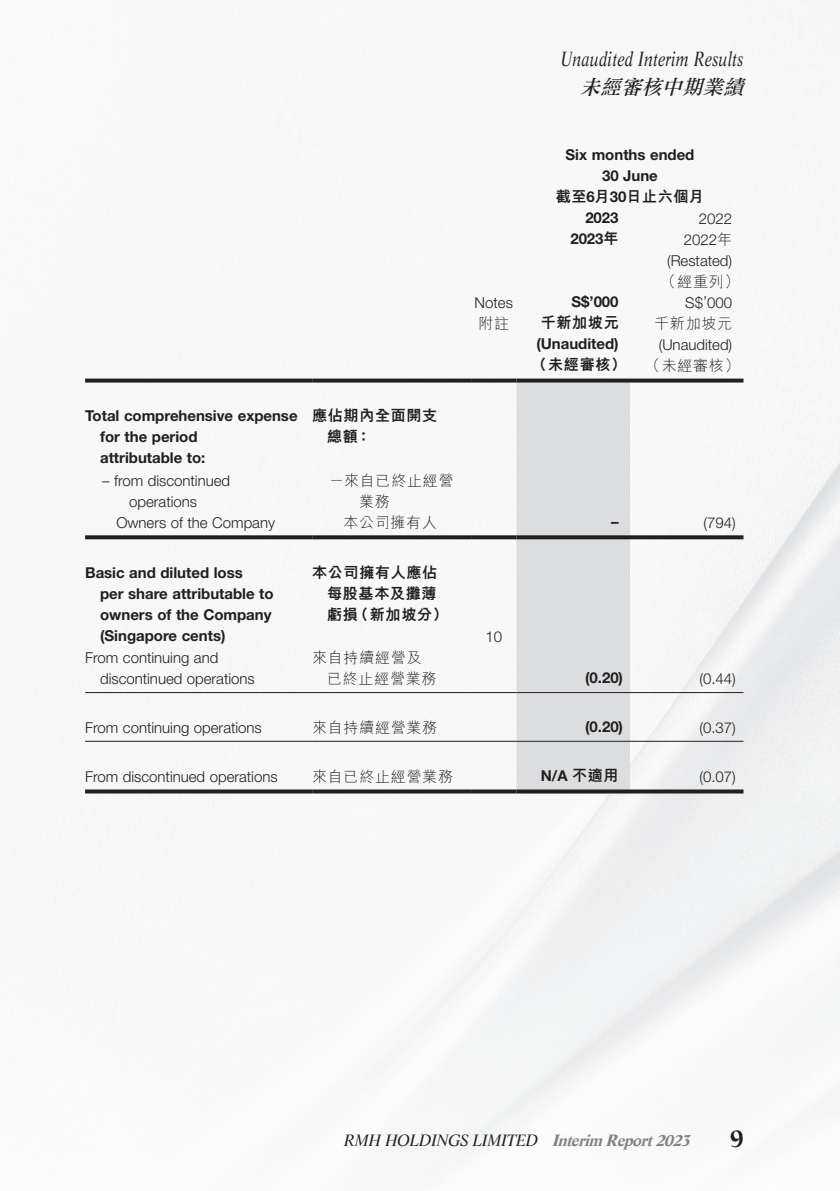
<style>
.page{position:relative;width:840px;height:1191px;background:#fff}
.page>*{position:absolute;margin:0;border:0;box-sizing:border-box;transform-origin:0 0}
.t1{font:700 24px "Life LT Std";color:#231f20}
.t2{font:italic 20px "Life LT Std";letter-spacing:.01em;color:#231f20;scale:.78 1}
.t3{font:italic 20px "DF Li Song HK W5";color:#231f20}
.t4{font:italic 16px "Life LT Std";letter-spacing:-.03em;color:#231f20}
.t5{font:300 15px/21px "Helvetica Neue LT Std";color:#231f20;text-align:right}
.t6{font:700 15px/21px "Helvetica Neue LT Std";color:#231f20}
.t7{font:300 15px/21px "M Hei HK";letter-spacing:.05em;color:#231f20}
.t8{font:800 15px/21px "M Hei HK";letter-spacing:.05em;color:#231f20}
.s1{font-family:"Helvetica Neue LT Std";font-weight:700}
.s2{font-family:"M Hei HK";font-weight:800}
.s3{font-family:"M Hei HK"}
.s4{font-weight:700;color:#808285}
</style>
<div class="page">
<div style="left:516px;top:382px;width:113px;height:407px;background:#dcdddf"></div>
<svg style="left:85px;top:378px;width:227px;height:4px"></svg>
<svg style="left:312px;top:378px;width:159px;height:4px"></svg>
<svg style="left:471px;top:378px;width:45px;height:4px"></svg>
<svg style="left:516px;top:378px;width:113px;height:4px"></svg>
<svg style="left:629px;top:378px;width:114px;height:4px"></svg>
<svg style="left:85px;top:535px;width:227px;height:4px"></svg>
<svg style="left:312px;top:535px;width:159px;height:4px"></svg>
<svg style="left:471px;top:535px;width:45px;height:4px"></svg>
<svg style="left:516px;top:535px;width:113px;height:4px"></svg>
<svg style="left:629px;top:535px;width:114px;height:4px"></svg>
<hr style="left:85px;top:692px;width:227px;height:1px;background:#231f20">
<hr style="left:312px;top:692px;width:159px;height:1px;background:#231f20">
<hr style="left:471px;top:692px;width:45px;height:1px;background:#231f20">
<hr style="left:516px;top:692px;width:113px;height:1px;background:#231f20">
<hr style="left:629px;top:692px;width:114px;height:1px;background:#231f20">
<hr style="left:85px;top:741px;width:227px;height:1px;background:#231f20">
<hr style="left:312px;top:741px;width:159px;height:1px;background:#231f20">
<hr style="left:471px;top:741px;width:45px;height:1px;background:#231f20">
<hr style="left:516px;top:741px;width:113px;height:1px;background:#231f20">
<hr style="left:629px;top:741px;width:114px;height:1px;background:#231f20">
<svg style="left:85px;top:789px;width:227px;height:4px"></svg>
<svg style="left:312px;top:789px;width:159px;height:4px"></svg>
<svg style="left:471px;top:789px;width:45px;height:4px"></svg>
<svg style="left:516px;top:789px;width:113px;height:4px"></svg>
<svg style="left:629px;top:789px;width:114px;height:4px"></svg>
<h2 class="t2" style="left:560px;top:46px;width:236px">Unaudited Interim Results</h2>
<h2 class="t3" style="left:579px;top:76px;width:170px">未經審核中期業績</h2>
<p class="t6" style="left:565px;top:143px;width:130px;text-align:center">Six months ended<br>30 June</p>
<p class="t8" style="left:555px;top:185px;width:150px">截至<span class="s1">6</span>月<span class="s1">30</span>日止六個月</p>
<p class="t6" style="left:585px;top:206px;width:35px">2023</p>
<p class="t5" style="left:698px;top:208px;width:35px">2022</p>
<p class="t6" style="left:570px;top:227px;width:50px">2023<span class="s2">年</span></p>
<p class="t5" style="left:666px;top:229px;width:67px">2022<span class="s3">年</span>(Restated)</p>
<p class="t7" style="left:660px;top:271px;width:80px">（經重列）</p>
<p class="t5" style="left:474px;top:292px;width:40px">Notes</p>
<p class="t6" style="left:571px;top:290px;width:49px">S$’000</p>
<p class="t5" style="left:685px;top:292px;width:48px">S$’000</p>
<p class="t7" style="left:478px;top:313px;width:32px">附註</p>
<p class="t8" style="left:540px;top:311px;width:79px">千新加坡元</p>
<p class="t7" style="left:654px;top:313px;width:79px">千新加坡元</p>
<p class="t6" style="left:536px;top:332px;width:84px">(Unaudited)</p>
<p class="t5" style="left:658px;top:334px;width:75px">(Unaudited)</p>
<p class="t8" style="left:531px;top:353px;width:96px">（未經審核）</p>
<p class="t7" style="left:645px;top:355px;width:96px">（未經審核）</p>
<p class="t6" style="left:100px;top:405px;width:199px;text-indent:-15px">Total comprehensive expense for the period<br>attributable to:</p>
<p class="t8" style="left:327px;top:405px;width:112px;text-indent:-15px">應佔期內全面開支總額：</p>
<p class="t5" style="left:102px;top:469px;width:129px;text-align:center">– from discontinued operations</p>
<p class="t7" style="left:359px;top:469px;width:96px;text-indent:-30px">－來自已終止經營業務</p>
<p class="t5" style="left:116px;top:511px;width:160px">Owners of the Company</p>
<p class="t7" style="left:343px;top:511px;width:95px">本公司擁有人</p>
<p class="t6" style="left:610px;top:510px;width:9px">–</p>
<p class="t5" style="left:703px;top:511px;width:34px">(794)</p>
<p class="t6" style="left:100px;top:562px;width:175px;text-indent:-15px">Basic and diluted loss<br>per share attributable to owners of the Company (Singapore cents)</p>
<p class="t8" style="left:327px;top:562px;width:122px;text-indent:-15px">本公司擁有人應佔每股基本及攤薄虧損（新加坡分）</p>
<p class="t5" style="left:485px;top:626px;width:18px">10</p>
<p class="t5" style="left:100px;top:647px;width:156px;text-align:left;text-indent:-15px">From continuing and discontinued operations</p>
<p class="t7" style="left:327px;top:647px;width:111px;text-indent:-15px">來自持續經營及已終止經營業務</p>
<p class="t6" style="left:584px;top:667px;width:39px">(0.20)</p>
<p class="t5" style="left:699px;top:668px;width:38px">(0.44)</p>
<p class="t5" style="left:85px;top:717px;width:178px">From continuing operations</p>
<p class="t7" style="left:312px;top:717px;width:127px">來自持續經營業務</p>
<p class="t6" style="left:584px;top:716px;width:39px">(0.20)</p>
<p class="t5" style="left:699px;top:717px;width:38px">(0.37)</p>
<p class="t5" style="left:85px;top:765px;width:194px">From discontinued operations</p>
<p class="t7" style="left:312px;top:765px;width:142px">來自已終止經營業務</p>
<p class="t6" style="left:540px;top:764px;width:79px">N/A <span class="s2">不適用</span></p>
<p class="t5" style="left:699px;top:765px;width:38px">(0.07)</p>
<p class="t4" style="left:344px;top:1130px;width:352px">RMH HOLDINGS LIMITED <span class="s4">Interim Report2023</span></p>
<h1 class="t1" style="left:729px;top:1123px;width:15px">9</h1>
</div>
